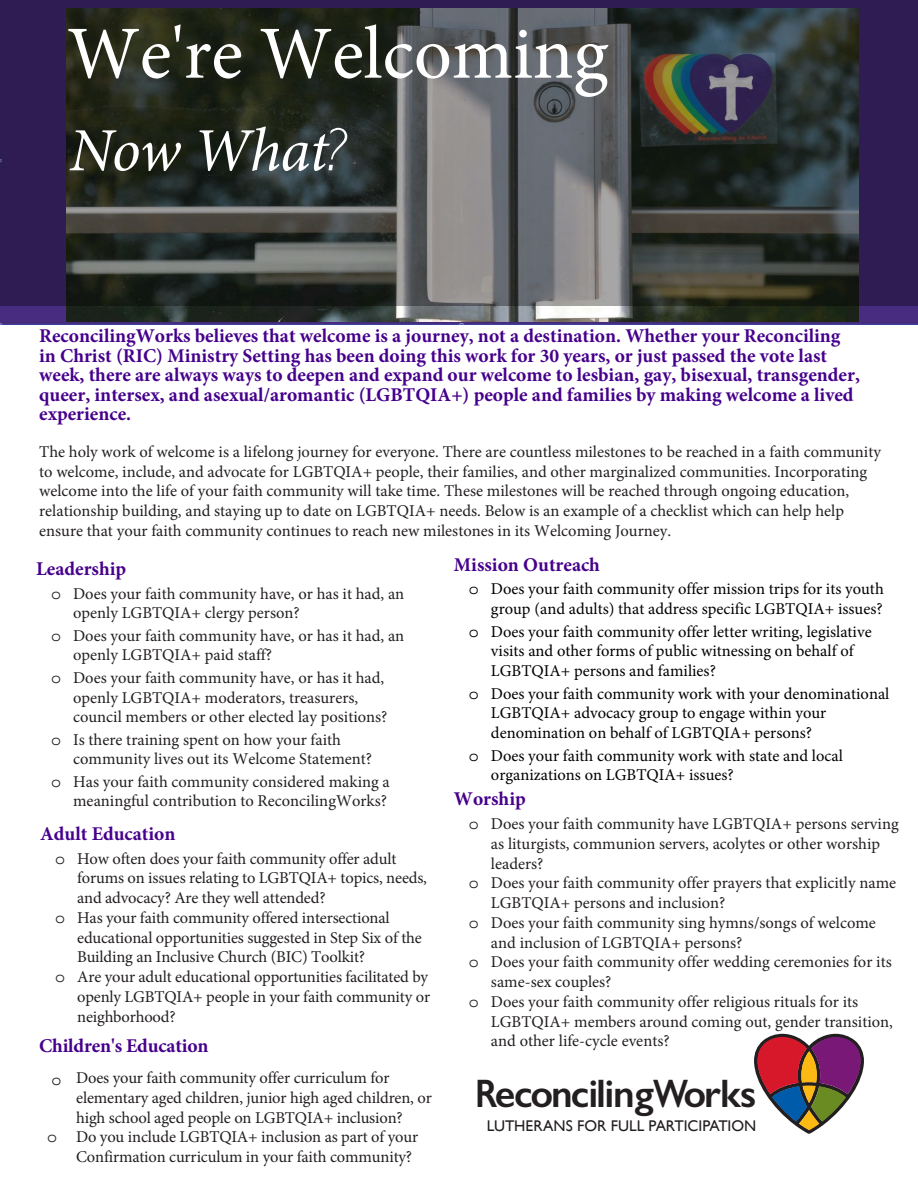
<style>
.page{position:relative;width:918px;height:1188px;background:#fff}
.page>*{position:absolute;margin:0;border:0;box-sizing:border-box;transform-origin:0 0}
.t1{font:75px "Minion Pro";letter-spacing:-.005em;color:#fff}
.t2{font:italic 61.5px "Minion Pro";letter-spacing:-.015em;color:#fff}
.t3{font:600 39.9px "Gill Sans";letter-spacing:-.045em;color:#231f20;scale:.88 1}
.t4{font:700 19.5px/19.5px "Minion Pro";color:#46008c}
.t5{font:16.5px/19.6px "Minion Pro";color:#231f20}
.t6{font:16.5px/19.8px "Minion Pro";color:#000}
.t7{font:16.5px "Courier Std";color:#231f20}
.t8{font:15.45px "Gill Sans";letter-spacing:-.005em;color:#231f20}
.s1{font-family:"Gill Sans";font-weight:300}
.s2{font-family:"Courier Std"}
</style>
<div class="page">
<img style="left:66px;top:306px;width:792px;height:15px">
<svg style="left:0;top:0;width:918px;height:306px;background:#3e3f44"></svg>
<svg style="left:754px;top:1034px;width:110px;height:100px"></svg>
<p class="t1" style="left:67px;top:3px;width:543px">We're Welcoming</p>
<p class="t2" style="left:69px;top:109px;width:277px">Now What<span class="s1">?</span></p>
<p class="t4" style="left:39px;top:326px;width:822px">ReconcilingWorks believes that welcome is a journey, not a destination. Whether your Reconciling in Christ (RIC) Ministry Setting has been doing this work for 30 years, or just passed the vote last week, there are always ways to deepen and expand our welcome to lesbian, gay, bisexual, transgender, queer, intersex, and asexual/aromantic (LGBTQIA+) people and families by making welcome a lived experience.</p>
<p class="t5" style="left:39px;top:442px;width:843px">The holy work of welcome is a lifelong journey for everyone. There are countless milestones to be reached in a faith community to welcome, include, and advocate for LGBTQIA+ people, their families, and other marginalized communities. Incorporating welcome into the life of your faith community will take time. These milestones will be reached through ongoing education, relationship building, and staying up to date on LGBTQIA+ needs. Below is an example of a checklist which can help help ensure that your faith community continues to reach new milestones in its Welcoming Journey.</p>
<p class="t4" style="left:454px;top:554px;width:148px">Mission Outreach</p>
<p class="t6" style="left:469px;top:579px;width:416px;text-align:right"><span class="s2">o</span> Does your faith community offer mission trips for its youth group (and adults) that address specific LGBTQIA+ issues?</p>
<p class="t6" style="left:491px;top:622px;width:382px;text-indent:-22px"><span class="s2">o</span> Does your faith community offer letter writing, legislative visits and other forms of public witnessing on behalf of<br>LGBTQIA+ persons and families?</p>
<p class="t6" style="left:491px;top:684px;width:400px;text-indent:-22px"><span class="s2">o</span> Does your faith community work with your denominational<br>LGBTQIA+ advocacy group to engage within your denomination on behalf of LGBTQIA+ persons?</p>
<p class="t6" style="left:491px;top:746px;width:354px;text-indent:-22px"><span class="s2">o</span> Does your faith community work with state and local organizations on LGBTQIA+ issues?</p>
<p class="t4" style="left:454px;top:789px;width:73px">Worship</p>
<p class="t5" style="left:469px;top:814px;width:431px"><span class="s2">o</span> Does your faith community have LGBTQIA+ persons serving</p>
<p class="t5" style="left:491px;top:834px;width:391px">as liturgists, communion servers, acolytes or other worship</p>
<p class="t5" style="left:491px;top:854px;width:54px">leaders?</p>
<p class="t5" style="left:469px;top:873px;width:429px"><span class="s2">o</span> Does your faith community offer prayers that explicitly name</p>
<p class="t5" style="left:491px;top:893px;width:236px">LGBTQIA+ persons and inclusion?</p>
<p class="t5" style="left:469px;top:913px;width:408px"><span class="s2">o</span> Does your faith community sing hymns/songs of welcome</p>
<p class="t5" style="left:491px;top:933px;width:253px">and inclusion of LGBTQIA+ persons?</p>
<p class="t5" style="left:469px;top:952px;width:424px"><span class="s2">o</span> Does your faith community offer wedding ceremonies for its</p>
<p class="t5" style="left:491px;top:972px;width:122px">same-sex couples?</p>
<p class="t5" style="left:469px;top:992px;width:391px"><span class="s2">o</span> Does your faith community offer religious rituals for its</p>
<p class="t5" style="left:491px;top:1012px;width:404px">LGBTQIA+ members around coming out, gender transition,</p>
<p class="t5" style="left:491px;top:1031px;width:180px">and other life-cycle events?</p>
<p class="t4" style="left:36px;top:559px;width:92px">Leadership</p>
<p class="t5" style="left:73px;top:584px;width:333px;text-indent:-22px"><span class="s2">o</span> Does your faith community have, or has it had, an openly LGBTQIA+ clergy person?</p>
<p class="t5" style="left:73px;top:626px;width:333px;text-indent:-22px"><span class="s2">o</span> Does your faith community have, or has it had, an openly LGBTQIA+ paid staff?</p>
<p class="t5" style="left:73px;top:668px;width:316px;text-indent:-22px"><span class="s2">o</span> Does your faith community have, or has it had, openly LGBTQIA+ moderators, treasurers, council members or other elected lay positions?</p>
<p class="t5" style="left:73px;top:730px;width:301px;text-indent:-22px"><span class="s2">o</span> Is there training spent on how your faith community lives out its Welcome Statement?</p>
<p class="t5" style="left:51px;top:772px;width:340px;text-align:right"><span class="s2">o</span> Has your faith community considered making a meaningful contribution to ReconcilingWorks?</p>
<p class="t4" style="left:40px;top:823px;width:137px">Adult Education</p>
<p class="t5" style="left:55px;top:849px;width:343px"><span class="s2">o</span> How often does your faith community offer adult</p>
<p class="t5" style="left:77px;top:868px;width:351px">forums on issues relating to LGBTQIA+ topics, needs,</p>
<p class="t5" style="left:77px;top:888px;width:250px">and advocacy? Are they well attended?</p>
<p class="t5" style="left:55px;top:908px;width:336px"><span class="s2">o</span> Has your faith community offered intersectional</p>
<p class="t5" style="left:77px;top:928px;width:346px">educational opportunities suggested in Step Six of the</p>
<p class="t5" style="left:77px;top:947px;width:289px">Building an Inclusive Church (BIC) Toolkit?</p>
<p class="t5" style="left:55px;top:967px;width:375px"><span class="s2">o</span> Are your adult educational opportunities facilitated by</p>
<p class="t5" style="left:77px;top:987px;width:354px">openly LGBTQIA+ people in your faith community or</p>
<p class="t5" style="left:77px;top:1007px;width:100px">neighborhood?</p>
<p class="t4" style="left:39px;top:1036px;width:171px">Children's Education</p>
<p class="t7" style="left:52px;top:1071px;width:11px">o</p>
<p class="t5" style="left:76px;top:1068px;width:357px">Does your faith community offer curriculum for elementary aged children, junior high aged children, or high school aged people on LGBTQIA+ inclusion?<br>Do you include LGBTQIA+ inclusion as part of your Confirmation curriculum in your faith community?</p>
<p class="t3" style="left:475px;top:1070px;width:321px">ReconcilingWorks</p>
<p class="t8" style="left:487px;top:1117px;width:271px">LUTHERANS FOR FULL PARTICIPATION</p>
<p class="t7" style="left:47px;top:1127px;width:11px">o</p>
</div>
